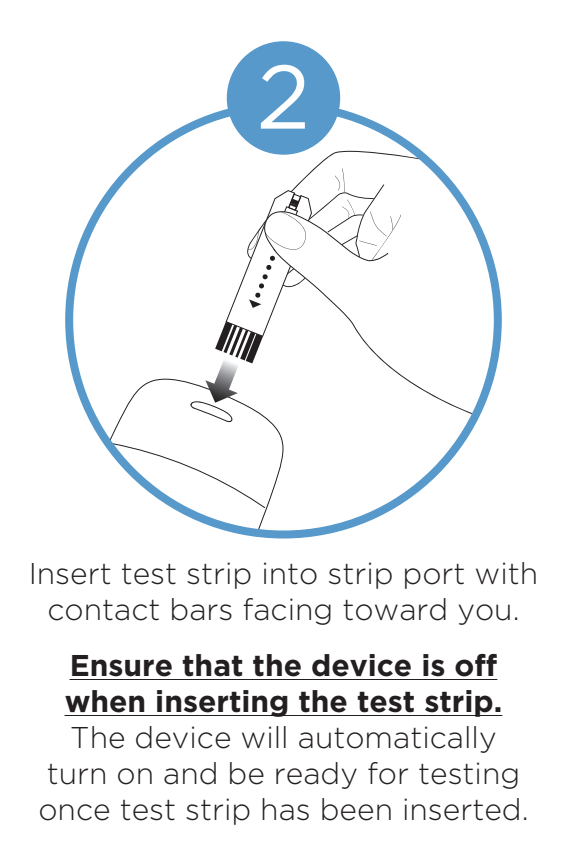
<style>
.page{position:relative;width:567px;height:851px;background:#fff}
.page>*{position:absolute;margin:0;border:0;box-sizing:border-box;transform-origin:0 0}
.t1{font:90px "Gotham";color:#fff}
.t2{font:300 30px/36px "Gotham";color:#231f20;text-align:center}
.t3{font:700 30px/36px "Gotham";color:#231f20}
</style>
<div class="page">
<svg style="left:70px;top:679px;width:427px;height:1px"></svg>
<svg style="left:65px;top:715px;width:437px;height:1px"></svg>
<svg style="left:65px;top:106px;width:437px;height:432px"></svg>
<div style="left:227px;top:41px;width:113px;height:114px;background:#5799ca;border-radius:50%"></div>
<h1 class="t1" style="left:257px;top:63px;width:55px">2</h1>
<p class="t2" style="left:29px;top:557px;width:511px">Insert test strip into strip port with contact bars facing toward you.</p>
<p class="t3" style="left:65px;top:649px;width:439px">Ensure that the device is off when inserting the test strip.</p>
<p class="t2" style="left:38px;top:721px;width:492px">The device will automatically turn on and be ready for testing once test strip has been inserted.</p>
</div>
